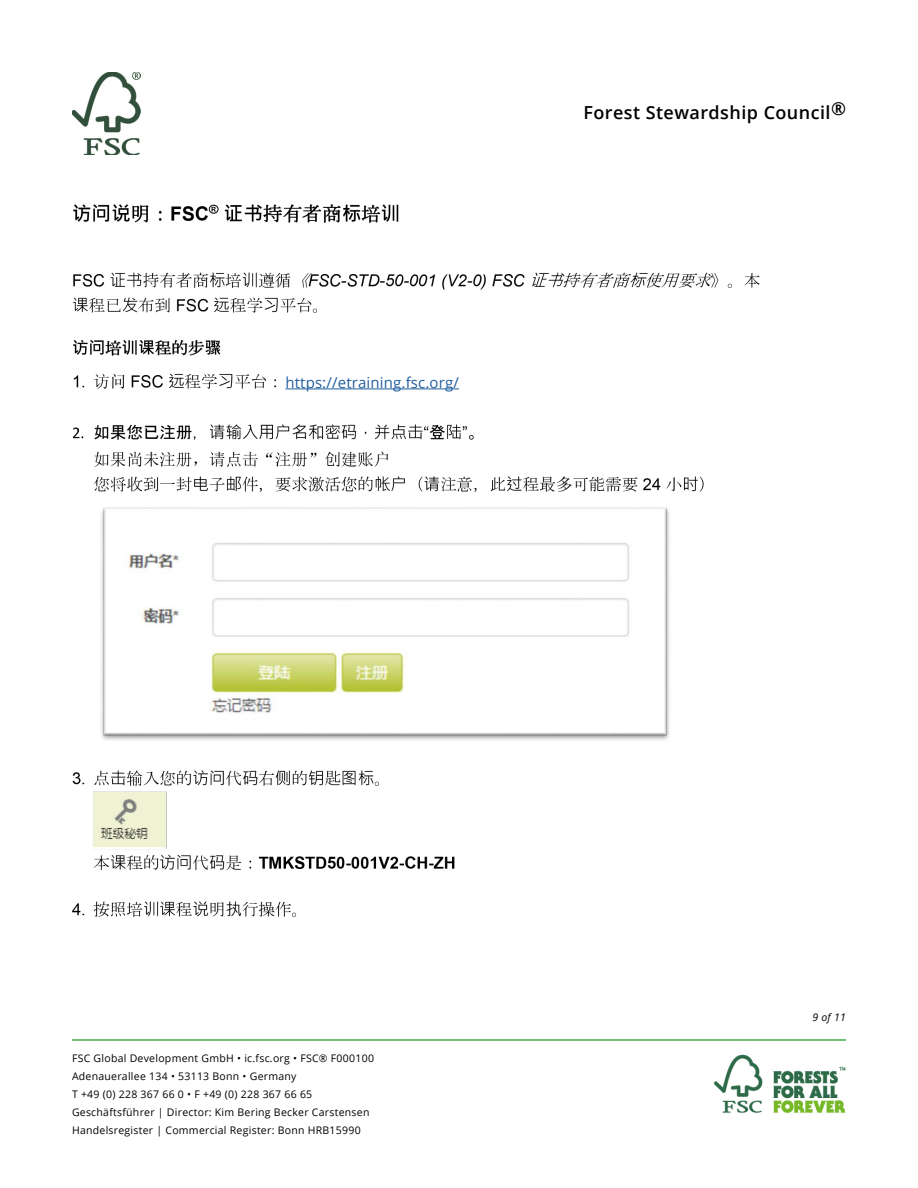
<style>
.page{position:relative;width:918px;height:1188px;background:#fff}
.page>*{position:absolute;margin:0;border:0;box-sizing:border-box;transform-origin:0 0}
.t1{font:600 18px "Open Sans";letter-spacing:.025em;color:#000}
.t2{font:15px "Open Sans";letter-spacing:.01em;color:#215e9e}
.t3{font:10.5px/18px "Open Sans";letter-spacing:.025em;color:#000}
.t4{font:italic 10.5px "Open Sans";color:#000}
</style>
<div class="page">
<img style="left:72px;top:72px;width:68px;height:83px">
<img style="left:714px;top:1054px;width:132px;height:60px">
<hr style="left:72px;top:1039px;width:774px;height:2px;background:#41ad49">
<img style="left:72px;top:205px;width:688px;height:711px">
<div style="left:280px;top:370px;width:218px;height:24px;background:#fff"></div>
<hr style="left:285px;top:389px;width:174px;height:1px;background:#215e9e">
<h2 class="t2" style="left:285px;top:372px;width:175px">https://etraining.fsc.org/</h2>
<h1 class="t1" style="left:583px;top:100px;width:264px">Forest Stewardship Council®</h1>
<p class="t3" style="left:72px;top:1049px;width:304px">FSC Global Development GmbH • ic.fsc.org • FSC® F000100<br>Adenauerallee 134 • 53113 Bonn • Germany<br>T +49 (0) 228 367 66 0 • F +49 (0) 228 367 66 65<br>Geschäftsführer | Director: Kim Bering Becker Carstensen Handelsregister | Commercial Register: Bonn HRB15990</p>
<p class="t4" style="left:812px;top:1010px;width:35px">9 of 11</p>
</div>
